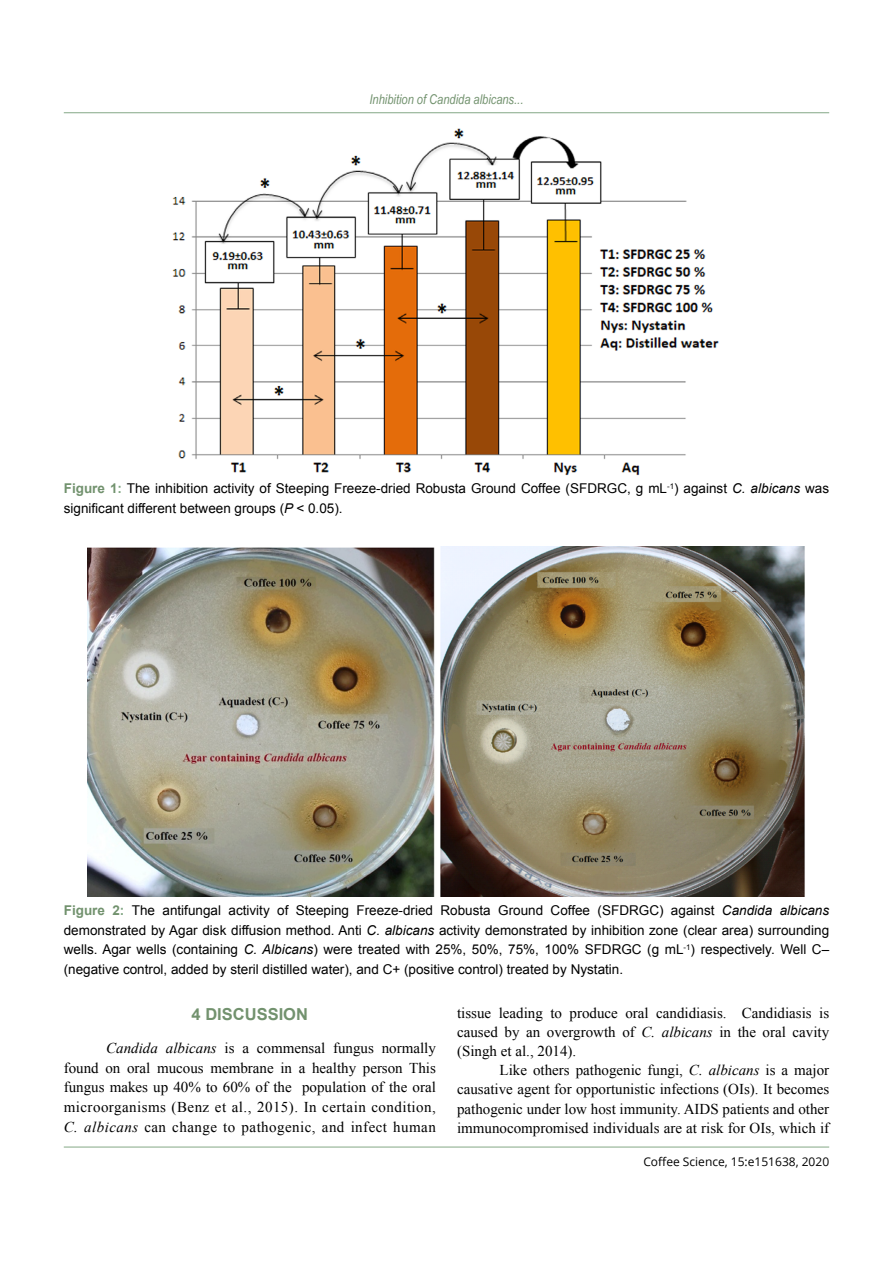
<style>
.page{position:relative;width:893px;height:1263px;background:#fff}
.page>*{position:absolute;margin:0;border:0;box-sizing:border-box;transform-origin:0 0}
.t1{font:700 16.5px "Arial";color:#72926e}
.t2{font:15px/19px "Times New Roman";color:#000;text-align:justify}
.t3{font:13.5px/19.5px "Arial";color:#000}
.t4{font:italic 13.5px "Arial Narrow";color:#72926e}
.t5{font:12px "Open Sans";color:#000}
.s1{font-weight:700;color:#72926e}
.s2{font-weight:700;color:#81a683}
.s3{font-style:italic}
</style>
<div class="page">
<hr style="left:64px;top:1147px;width:765px;height:1px;background:#84a886">
<hr style="left:64px;top:112px;width:765px;height:1px;background:#84a886">
<img style="left:172px;top:128px;width:547px;height:348px">
<img style="left:88px;top:547px;width:717px;height:350px">
<p class="t4" style="left:370px;top:90px;width:155px">Inhibition of Candida albicans...</p>
<p class="t3" style="left:64px;top:479px;width:767px"><span class="s1">Figure 1</span><span class="s2">:</span> The inhibition activity of Steeping Freeze-dried Robusta Ground Coffee (SFDRGC, g mL<sup>-1</sup>) against <span class="s3">C. albicans</span> was significant different between groups (<span class="s3">P</span> &lt; 0.05).</p>
<p class="t3" style="left:64px;top:901px;width:767px;text-align:justify"><span class="s1">Figure 2</span><span class="s2">:</span> The antifungal activity of Steeping Freeze-dried Robusta Ground Coffee (SFDRGC) against <span class="s3">Candida albicans </span>demonstrated by Agar disk diffusion method. Anti <span class="s3">C. albicans</span> activity demonstrated by inhibition zone (clear area) surrounding wells. Agar wells (containing <span class="s3">C. Albicans</span>) were treated with 25%, 50%, 75%, 100% SFDRGC (g mL<sup>-1</sup>) respectively. Well C– (negative control, added by steril distilled water), and C+ (positive control) treated by Nystatin.</p>
<p class="t1" style="left:192px;top:1003px;width:118px">4 DISCUSSION</p>
<p class="t2" style="left:64px;top:1037px;width:374px;line-height:20px;text-indent:43px"><span class="s3">Candida albicans</span> is a commensal fungus normally found on oral mucous membrane in a healthy person This fungus makes up 40% to 60% of the population of the oral microorganisms (Benz et al., 2015). In certain condition, <span class="s3">C. albicans</span> can change to pathogenic, and infect human</p>
<p class="t2" style="left:457px;top:1003px;width:374px">tissue leading to produce oral candidiasis. Candidiasis is caused by an overgrowth of <span class="s3">C. albicans</span> in the oral cavity (Singh et al., 2014).</p>
<p class="t2" style="left:457px;top:1060px;width:374px;text-indent:43px">Like others pathogenic fungi, <span class="s3">C. albicans</span> is a major causative agent for opportunistic infections (OIs). It becomes pathogenic under low host immunity. AIDS patients and other immunocompromised individuals are at risk for OIs, which if</p>
<p class="t5" style="left:643px;top:1153px;width:187px">Coffee Science, 15:e151638, 2020</p>
</div>
